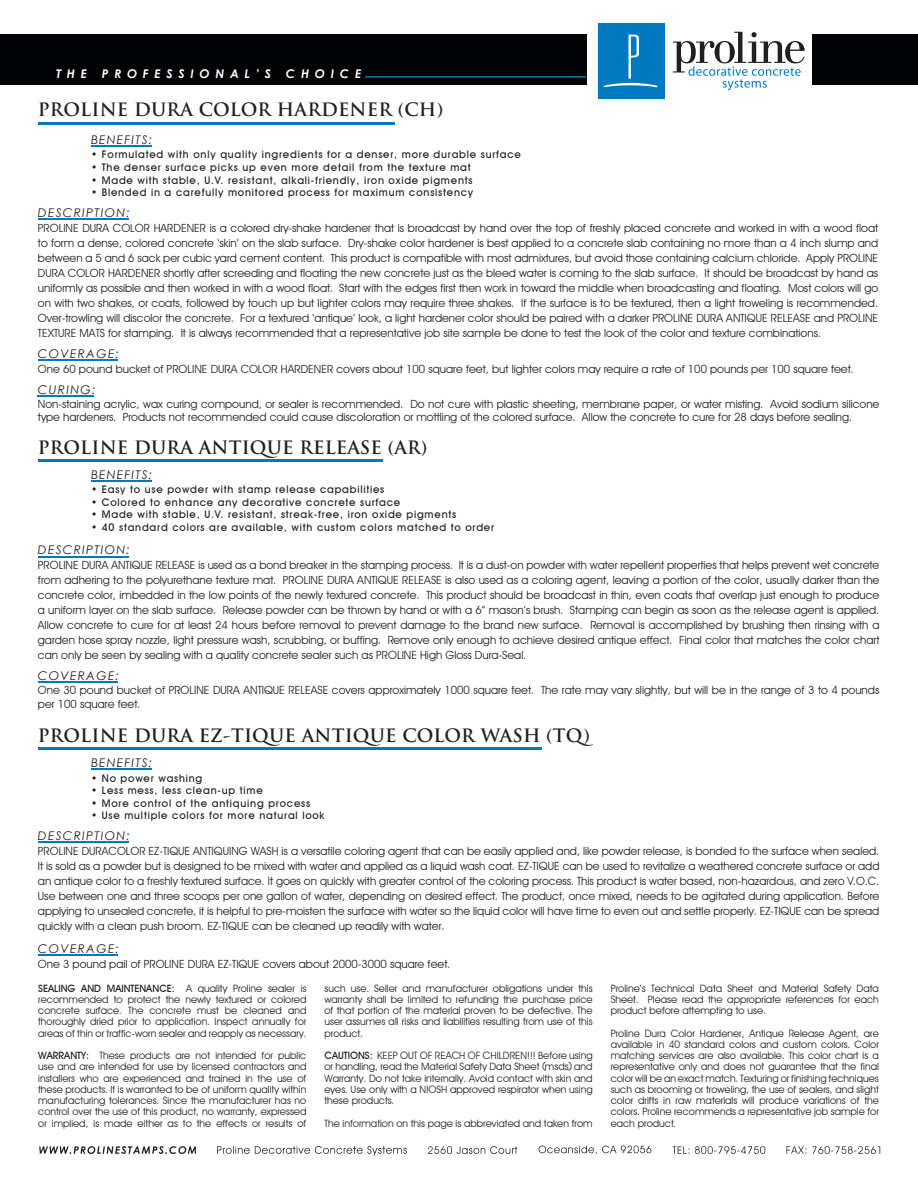
<style>
.page{position:relative;width:918px;height:1188px;background:#fff}
.page>*{position:absolute;margin:0;border:0;box-sizing:border-box;transform-origin:0 0}
.t1{font:700 18px "Trajan Pro";letter-spacing:.01em;color:#231f20}
.t2{font:italic 12px "Century Gothic";letter-spacing:.1em;color:#231f20}
.t3{font:italic 700 12px "Century Gothic";color:#fff}
.t4{font:11.25px/15px "Decker";color:#231f20;text-align:justify}
.t5{font:700 10.5px "Decker";letter-spacing:.075em;color:#231f20}
.t6{font:10.2px/11.2px "Decker";color:#231f20;text-align:justify}
.s1{font-weight:700}
</style>
<div class="page">
<hr style="left:38px;top:122px;width:356px;height:3px;background:#0079c2">
<hr style="left:38px;top:360px;width:79px;height:1px;background:#0079c2">
<hr style="left:91px;top:146px;width:61px;height:1px;background:#0079c2">
<hr style="left:38px;top:219px;width:91px;height:1px;background:#0079c2">
<div style="left:598px;top:23px;width:66px;height:76px;background:#0079c2"></div>
<svg style="left:604px;top:35px;width:53px;height:52px"></svg>
<svg style="left:673px;top:32px;width:132px;height:58px"></svg>
<div style="left:0;top:34px;width:586px;height:51px;background:#010203"></div>
<div style="left:813px;top:34px;width:105px;height:51px;background:#010203"></div>
<hr style="left:365px;top:76px;width:221px;height:2px;background:#0079c2">
<hr style="left:38px;top:460px;width:344px;height:2px;background:#0079c2">
<hr style="left:38px;top:748px;width:503px;height:2px;background:#0079c2">
<hr style="left:38px;top:682px;width:79px;height:1px;background:#0079c2">
<hr style="left:38px;top:955px;width:79px;height:1px;background:#0079c2">
<hr style="left:91px;top:481px;width:61px;height:1px;background:#0079c2">
<hr style="left:91px;top:769px;width:61px;height:1px;background:#0079c2">
<hr style="left:38px;top:556px;width:91px;height:1px;background:#0079c2">
<hr style="left:38px;top:842px;width:91px;height:1px;background:#0079c2">
<svg style="left:428px;top:1146px;width:89px;height:8px"></svg>
<svg style="left:539px;top:1146px;width:112px;height:8px"></svg>
<svg style="left:673px;top:1146px;width:92px;height:8px"></svg>
<svg style="left:786px;top:1146px;width:94px;height:8px"></svg>
<svg style="left:217px;top:1146px;width:190px;height:10px"></svg>
<svg style="left:39px;top:1146px;width:157px;height:8px"></svg>
<hr style="left:38px;top:396px;width:56px;height:1px;background:#0079c2">
<p class="t3" style="left:56px;top:66px;width:307px">T H E P R O F E S S I O N A L ’ S C H O I C E</p>
<h1 class="t1" style="left:38px;top:99px;width:407px">PROLINE DURA COLOR HARDENER (CH)</h1>
<p class="t2" style="left:91px;top:133px;width:63px">BENEFITS:</p>
<p class="t5" style="left:91px;top:148px;width:431px">• Formulated with only quality ingredients for a denser, more durable surface</p>
<p class="t5" style="left:91px;top:161px;width:381px">• The denser surface picks up even more detail from the texture mat</p>
<p class="t5" style="left:91px;top:173px;width:383px">• Made with stable, U.V. resistant, alkali-friendly, iron oxide pigments</p>
<p class="t5" style="left:91px;top:186px;width:384px">• Blended in a carefully monitored process for maximum consistency</p>
<p class="t2" style="left:38px;top:205px;width:93px">DESCRIPTION:</p>
<p class="t4" style="left:38px;top:220px;width:842px">PROLINE DURA COLOR HARDENER is a colored dry-shake hardener that is broadcast by hand over the top of freshly placed concrete and worked in with a wood float to form a dense, colored concrete ‘skin’ on the slab surface. Dry-shake color hardener is best applied to a concrete slab containing no more than a 4 inch slump and between a 5 and 6 sack per cubic yard cement content. This product is compatible with most admixtures, but avoid those containing calcium chloride. Apply PROLINE DURA COLOR HARDENER shortly after screeding and floating the new concrete just as the bleed water is coming to the slab surface. It should be broadcast by hand as uniformly as possible and then worked in with a wood float. Start with the edges first then work in toward the middle when broadcasting and floating. Most colors will go on with two shakes, or coats, followed by touch up but lighter colors may require three shakes. If the surface is to be textured, then a light troweling is recommended.<br>Over-trowling will discolor the concrete. For a textured ‘antique’ look, a light hardener color should be paired with a darker PROLINE DURA ANTIQUE RELEASE and PROLINE TEXTURE MATS for stamping. It is always recommended that a representative job site sample be done to test the look of the color and texture combinations.</p>
<p class="t2" style="left:38px;top:346px;width:83px">COVERAGE:</p>
<p class="t4" style="left:38px;top:361px;width:817px">One 60 pound bucket of PROLINE DURA COLOR HARDENER covers about 100 square feet, but lighter colors may require a rate of 100 pounds per 100 square feet.</p>
<p class="t2" style="left:38px;top:382px;width:59px">CURING:</p>
<p class="t4" style="left:38px;top:397px;width:843px;line-height:13.5px">Non-staining acrylic, wax curing compound, or sealer is recommended. Do not cure with plastic sheeting, membrane paper, or water misting. Avoid sodium silicone type hardeners. Products not recommended could cause discoloration or mottling of the colored surface. Allow the concrete to cure for 28 days before sealing.</p>
<h1 class="t1" style="left:38px;top:436px;width:391px">PROLINE DURA ANTIQUE RELEASE (AR)</h1>
<p class="t2" style="left:91px;top:467px;width:63px">BENEFITS:</p>
<p class="t5" style="left:91px;top:483px;width:295px">• Easy to use powder with stamp release capabilities</p>
<p class="t5" style="left:91px;top:496px;width:311px">• Colored to enhance any decorative concrete surface</p>
<p class="t5" style="left:91px;top:508px;width:367px">• Made with stable, U.V. resistant, streak-free, iron oxide pigments</p>
<p class="t5" style="left:91px;top:521px;width:405px">• 40 standard colors are available, with custom colors matched to order</p>
<p class="t2" style="left:38px;top:543px;width:93px">DESCRIPTION:</p>
<p class="t4" style="left:38px;top:558px;width:843px">PROLINE DURA ANTIQUE RELEASE is used as a bond breaker in the stamping process. It is a dust-on powder with water repellent properties that helps prevent wet concrete from adhering to the polyurethane texture mat. PROLINE DURA ANTIQUE RELEASE is also used as a coloring agent, leaving a portion of the color, usually darker than the concrete color, imbedded in the low points of the newly textured concrete. This product should be broadcast in thin, even coats that overlap just enough to produce a uniform layer on the slab surface. Release powder can be thrown by hand or with a 6” mason’s brush. Stamping can begin as soon as the release agent is applied.<br>Allow concrete to cure for at least 24 hours before removal to prevent damage to the brand new surface. Removal is accomplished by brushing then rinsing with a garden hose spray nozzle, light pressure wash, scrubbing, or buffing. Remove only enough to achieve desired antique effect. Final color that matches the color chart can only be seen by sealing with a quality concrete sealer such as PROLINE High Gloss Dura-Seal.</p>
<p class="t2" style="left:38px;top:668px;width:83px">COVERAGE:</p>
<p class="t4" style="left:38px;top:684px;width:843px;line-height:13.5px">One 30 pound bucket of PROLINE DURA ANTIQUE RELEASE covers approximately 1000 square feet. The rate may vary slightly, but will be in the range of 3 to 4 pounds per 100 square feet.</p>
<h1 class="t1" style="left:38px;top:724px;width:557px">PROLINE DURA EZ-TIQUE ANTIQUE COLOR WASH (TQ)</h1>
<p class="t2" style="left:91px;top:756px;width:63px">BENEFITS:</p>
<p class="t5" style="left:91px;top:771px;width:113px">• No power washing</p>
<p class="t5" style="left:91px;top:784px;width:173px">• Less mess, less clean-up time</p>
<p class="t5" style="left:91px;top:797px;width:221px">• More control of the antiquing process</p>
<p class="t5" style="left:91px;top:809px;width:235px">• Use multiple colors for more natural look</p>
<p class="t2" style="left:38px;top:829px;width:93px">DESCRIPTION:</p>
<p class="t4" style="left:38px;top:844px;width:843px">PROLINE DURACOLOR EZ-TIQUE ANTIQUING WASH is a versatile coloring agent that can be easily applied and, like powder release, is bonded to the surface when sealed.<br>It is sold as a powder but is designed to be mixed with water and applied as a liquid wash coat. EZ-TIQUE can be used to revitalize a weathered concrete surface or add an antique color to a freshly textured surface. It goes on quickly with greater control of the coloring process. This product is water based, non-hazardous, and zero V.O.C.<br>Use between one and three scoops per one gallon of water, depending on desired effect. The product, once mixed, needs to be agitated during application. Before applying to unsealed concrete, it is helpful to pre-moisten the surface with water so the liquid color will have time to even out and settle properly. EZ-TIQUE can be spread quickly with a clean push broom. EZ-TIQUE can be cleaned up readily with water.</p>
<p class="t2" style="left:38px;top:942px;width:83px">COVERAGE:</p>
<p class="t6" style="left:38px;top:982px;width:270px"><span class="s1">SEALING AND MAINTENANCE:</span> A quality Proline sealer is recommended to protect the newly textured or colored concrete surface. The concrete must be cleaned and thoroughly dried prior to application. Inspect annually for areas of thin or traffic-worn sealer and reapply as necessary.</p>
<p class="t6" style="left:38px;top:1050px;width:270px"><span class="s1">WARRANTY:</span> These products are not intended for public use and are intended for use by licensed contractors and installers who are experienced and trained in the use of these products. It is warranted to be of uniform quality within manufacturing tolerances. Since the manufacturer has no control over the use of this product, no warranty, expressed or implied, is made either as to the effects or results of</p>
<p class="t4" style="left:38px;top:956px;width:414px">One 3 pound pail of PROLINE DURA EZ-TIQUE covers about 2000-3000 square feet.</p>
<p class="t6" style="left:324px;top:982px;width:270px">such use. Seller and manufacturer obligations under this warranty shall be limited to refunding the purchase price of that portion of the material proven to be defective. The user assumes all risks and liabilities resulting from use of this product.</p>
<p class="t6" style="left:324px;top:1050px;width:270px"><span class="s1">CAUTIONS:</span> KEEP OUT OF REACH OF CHILDREN!!! Before using or handling, read the Material Safety Data Sheet (msds) and Warranty. Do not take internally. Avoid contact with skin and eyes. Use only with a NIOSH approved respirator when using these products.</p>
<p class="t6" style="left:324px;top:1117px;width:270px">The information on this page is abbreviated and taken from</p>
<p class="t6" style="left:611px;top:982px;width:270px">Proline’s Technical Data Sheet and Material Safety Data Sheet. Please read the appropriate references for each product before attempting to use.</p>
<p class="t6" style="left:611px;top:1027px;width:270px">Proline Dura Color Hardener, Antique Release Agent, are available in 40 standard colors and custom colors. Color matching services are also available. This color chart is a representative only and does not guarantee that the final color will be an exact match. Texturing or finishing techniques such as brooming or troweling, the use of sealers, and slight color drifts in raw materials will produce variations of the colors. Proline recommends a representative job sample for each product.</p>
</div>
